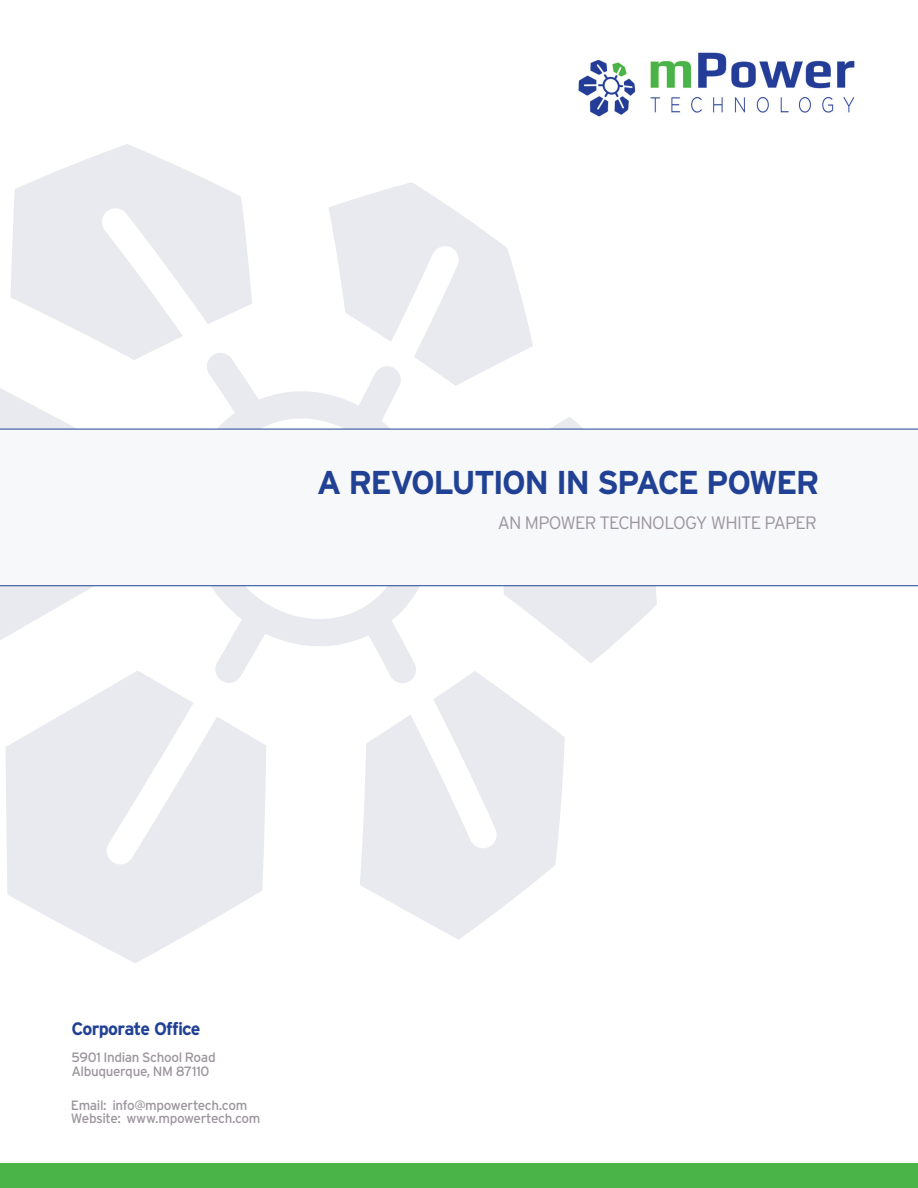
<style>
.page{position:relative;width:918px;height:1188px;background:#fff}
.page>*{position:absolute;margin:0;border:0;box-sizing:border-box;transform-origin:0 0}
.t1{font:700 33px "Interstate";letter-spacing:-.055em;color:#214195}
.t2{font:300 18px "Interstate";letter-spacing:-.05em;color:#9c959d}
.t3{font:700 18px "Interstate";letter-spacing:-.045em;color:#214195}
.t4{font:13.5px/13.5px "Interstate";letter-spacing:-.03em;color:#9c959d}
</style>
<div class="page">
<svg style="left:0;top:388px;width:96px;height:252px"></svg>
<svg style="left:6px;top:679px;width:260px;height:284px;fill:#e9eaef"></svg>
<svg style="left:11px;top:144px;width:241px;height:210px;fill:#e9eaef"></svg>
<svg style="left:494px;top:417px;width:163px;height:246px"></svg>
<svg style="left:360px;top:678px;width:205px;height:262px;fill:#e9eaef"></svg>
<svg style="left:329px;top:182px;width:204px;height:189px"></svg>
<svg style="left:123px;top:351px;width:361px;height:332px"></svg>
<img style="left:578px;top:52px;width:277px;height:65px">
<div style="left:1px;top:429px;width:917px;height:156px;background:#f7f8f9"></div>
<hr style="left:0;top:429px;width:918px;height:1px;background:#214195">
<hr style="left:0;top:585px;width:918px;height:1px;background:#214195">
<div style="left:0;top:1164px;width:918px;height:24px;background:#4ab448"></div>
<h1 class="t1" style="left:317px;top:464px;width:504px">A REVOLUTION IN SPACE POWER</h1>
<h2 class="t2" style="left:498px;top:512px;width:320px">AN MPOWER TECHNOLOGY WHITE PAPER</h2>
<h2 class="t3" style="left:71px;top:1019px;width:131px">Corporate Office</h2>
<p class="t4" style="left:71px;top:1051px;width:146px">5901 Indian School Road<br>Albuquerque, NM 87110</p>
<p class="t4" style="left:71px;top:1098px;width:191px">Email: info@mpowertech.com<br>Website: www.mpowertech.com</p>
</div>
